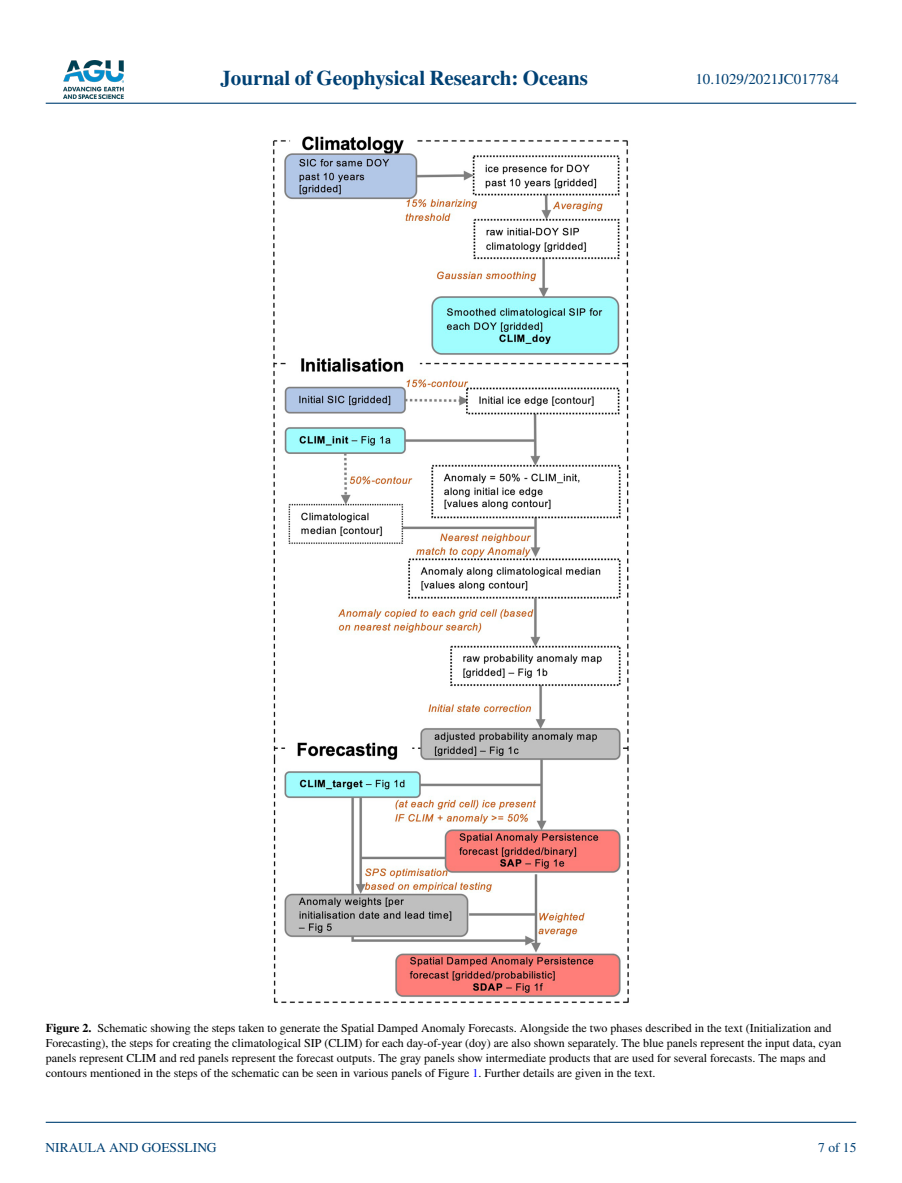
<style>
.page{position:relative;width:902px;height:1183px;background:#fff}
.page>*{position:absolute;margin:0;border:0;box-sizing:border-box;transform-origin:0 0}
.t1{font:700 21px "STIX";color:#004174}
.t2{font:15px "STIX";color:#004174}
.t3{font:13.5px "STIX";color:#004174}
.t4{font:12px/15px "STIX";color:#000}
.s1{font-weight:700}
.s2{color:#00f}
</style>
<div class="page">
<img style="left:63px;top:60px;width:60px;height:39px">
<hr style="left:46px;top:103px;width:810px;height:1px;background:#004174">
<hr style="left:46px;top:1121px;width:810px;height:1px;background:#004174">
<img style="left:272px;top:136px;width:357px;height:867px">
<h1 class="t1" style="left:220px;top:66px;width:369px">Journal of Geophysical Research: Oceans</h1>
<p class="t2" style="left:695px;top:69px;width:145px">10.1029/2021JC017784</p>
<p class="t4" style="left:46px;top:1021px;width:797px"><span class="s1">Figure 2.</span> Schematic showing the steps taken to generate the Spatial Damped Anomaly Forecasts. Alongside the two phases described in the text (Initialization and Forecasting), the steps for creating the climatological SIP (CLIM) for each day-of-year (doy) are also shown separately. The blue panels represent the input data, cyan panels represent CLIM and red panels represent the forecast outputs. The gray panels show intermediate products that are used for several forecasts. The maps and contours mentioned in the steps of the schematic can be seen in various panels of Figure <span class="s2">1</span>. Further details are given in the text.</p>
<p class="t3" style="left:45px;top:1138px;width:173px">NIRAULA AND GOESSLING</p>
<p class="t3" style="left:818px;top:1138px;width:40px">7 of 15</p>
</div>
